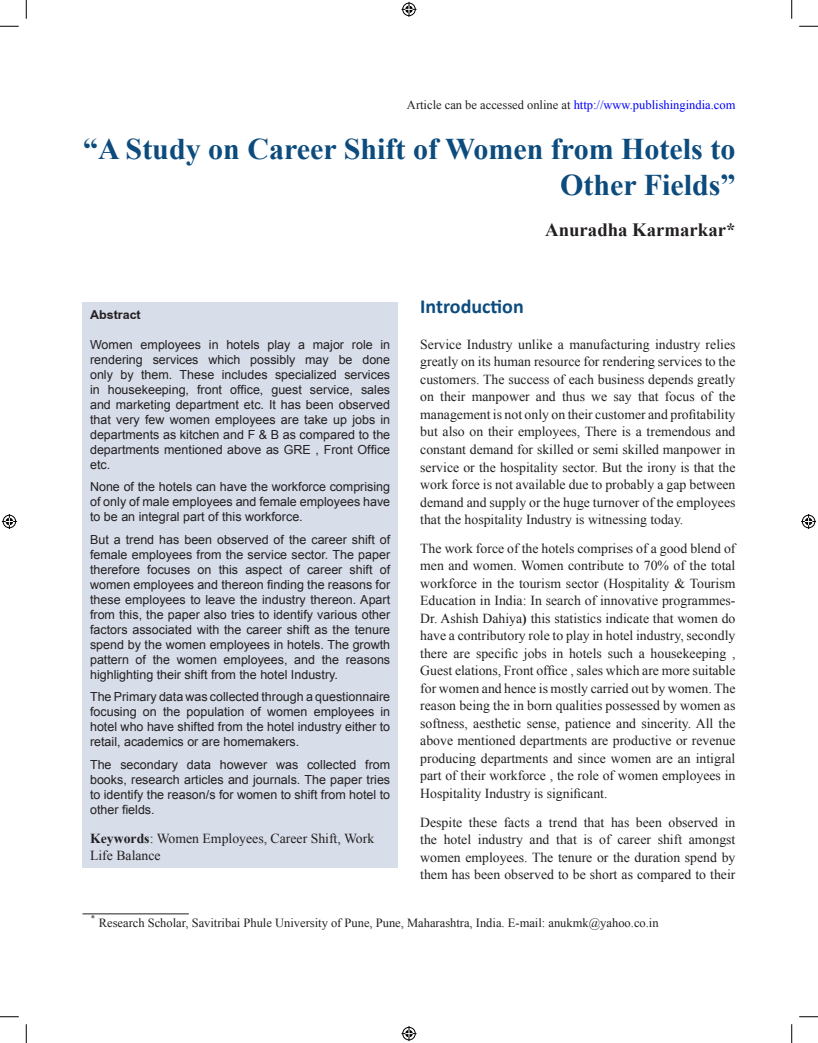
<style>
.page{position:relative;width:818px;height:1043px;background:#fff}
.page>*{position:absolute;margin:0;border:0;box-sizing:border-box;transform-origin:0 0}
.t1{font:700 30px/36px "Times New Roman";color:#0c4b7d;text-align:right}
.t2{font:700 20px "Calibri";color:#0c4b7d}
.t3{font:700 18.75px "Times New Roman";color:#231f20}
.t4{font:13.75px/17.5px "Times New Roman";color:#231f20;text-align:justify}
.t5{font:12.5px/15px "Arial";color:#231f20;text-align:justify}
.t6{font:12.5px "Times New Roman";color:#231f20}
.t7{font:12.5px "Times New Roman";color:#00f}
.t8{font:700 12.5px "Arial";color:#231f20}
.s1{color:#231f20}
.s2{font-weight:700}
</style>
<div class="page">
<div style="left:82px;top:302px;width:316px;height:565px;background:#d7dde9"></div>
<hr style="left:82px;top:913px;width:107px;height:1px;background:#231f20">
<svg style="left:0;top:25px;width:19px;height:2px"></svg>
<svg style="left:799px;top:25px;width:19px;height:2px"></svg>
<svg style="left:0;top:1016px;width:19px;height:1px"></svg>
<svg style="left:799px;top:1016px;width:19px;height:1px"></svg>
<svg style="left:25px;top:0;width:2px;height:19px"></svg>
<svg style="left:25px;top:1024px;width:2px;height:18px"></svg>
<svg style="left:791px;top:0;width:1px;height:19px"></svg>
<svg style="left:791px;top:1024px;width:1px;height:18px"></svg>
<svg style="left:401px;top:2px;width:15px;height:15px"></svg>
<svg style="left:401px;top:1026px;width:15px;height:15px"></svg>
<svg style="left:2px;top:514px;width:15px;height:15px"></svg>
<svg style="left:801px;top:514px;width:15px;height:15px"></svg>
<p class="t7" style="left:407px;top:96px;width:330px"><span class="s1">Article can be accessed online at</span> http://www.publishingindia.com</p>
<h1 class="t1" style="left:83px;top:130px;width:653px">“A Study on Career Shift of Women from Hotels to<br>Other Fields”</h1>
<h3 class="t3" style="left:545px;top:216px;width:192px">Anuradha Karmarkar*</h3>
<p class="t8" style="left:90px;top:307px;width:52px">Abstract</p>
<p class="t5" style="left:90px;top:337px;width:302px">Women employees in hotels play a major role in rendering services which possibly may be done only by them. These includes specialized services in housekeeping, front office, guest service, sales and marketing department etc. It has been observed that very few women employees are take up jobs in departments as kitchen and F &amp; B as compared to the departments mentioned above as GRE , Front Office etc.</p>
<p class="t5" style="left:90px;top:479px;width:301px">None of the hotels can have the workforce comprising of only of male employees and female employees have to be an integral part of this workforce.</p>
<p class="t5" style="left:90px;top:532px;width:302px">But a trend has been observed of the career shift of female employees from the service sector. The paper therefore focuses on this aspect of career shift of women employees and thereon finding the reasons for these employees to leave the industry thereon. Apart from this, the paper also tries to identify various other factors associated with the career shift as the tenure spend by the women employees in hotels. The growth pattern of the women employees, and the reasons highlighting their shift from the hotel Industry.</p>
<p class="t5" style="left:90px;top:689px;width:302px">The Primary data was collected through a questionnaire focusing on the population of women employees in hotel who have shifted from the hotel industry either to retail, academics or are homemakers.</p>
<p class="t5" style="left:90px;top:757px;width:301px">The secondary data however was collected from books, research articles and journals. The paper tries to identify the reason/s for women to shift from hotel to other fields.</p>
<p class="t4" style="left:90px;top:829px;width:286px"><span class="s2">Keywords</span>: Women Employees, Career Shift, Work<br>Life Balance</p>
<h2 class="t2" style="left:420px;top:293px;width:105px">Introduction</h2>
<p class="t4" style="left:420px;top:335px;width:317px">Service Industry unlike a manufacturing industry relies greatly on its human resource for rendering services to the customers. The success of each business depends greatly on their manpower and thus we say that focus of the management is not only on their customer and profitability but also on their employees, There is a tremendous and constant demand for skilled or semi skilled manpower in service or the hospitality sector. But the irony is that the work force is not available due to probably a gap between demand and supply or the huge turnover of the employees that the hospitality Industry is witnessing today.</p>
<p class="t4" style="left:420px;top:539px;width:317px">The work force of the hotels comprises of a good blend of men and women. Women contribute to 70% of the total workforce in the tourism sector (Hospitality &amp; Tourism Education in India: In search of innovative programmes-Dr. Ashish Dahiya<span class="s2">)</span> this statistics indicate that women do have a contributory role to play in hotel industry, secondly there are specific jobs in hotels such a housekeeping , Guest elations, Front office , sales which are more suitable for women and hence is mostly carried out by women. The reason being the in born qualities possessed by women as softness, aesthetic sense, patience and sincerity. All the above mentioned departments are productive or revenue producing departments and since women are an intigral part of their workforce , the role of women employees in Hospitality Industry is significant.</p>
<p class="t4" style="left:420px;top:813px;width:317px">Despite these facts a trend that has been observed in the hotel industry and that is of career shift amongst women employees. The tenure or the duration spend by them has been observed to be short as compared to their</p>
<p class="t6" style="left:91px;top:914px;width:569px"><sup>*</sup> Research Scholar, Savitribai Phule University of Pune, Pune, Maharashtra, India. E-mail: anukmk@yahoo.co.in</p>
</div>
